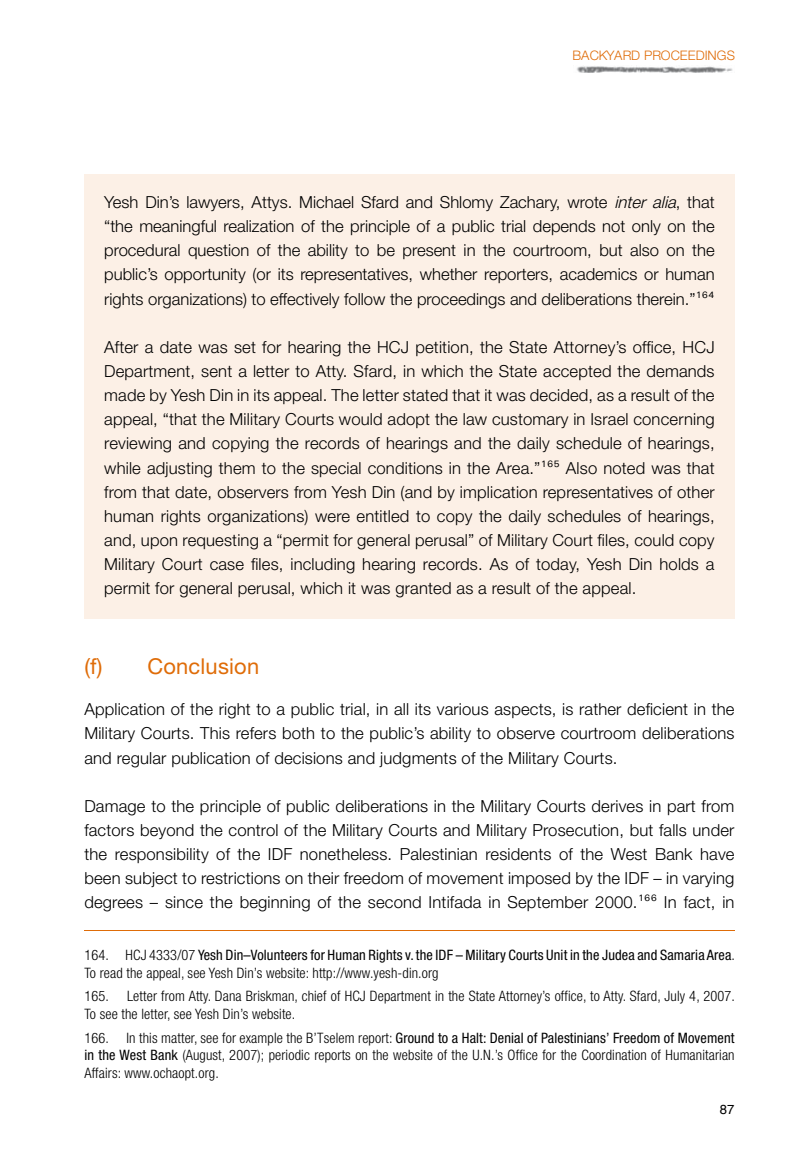
<style>
.page{position:relative;width:809px;height:1166px;background:#fff}
.page>*{position:absolute;margin:0;border:0;box-sizing:border-box;transform-origin:0 0}
.t1{font:21.88px "Helvetica Neue LT Std";letter-spacing:.01em;color:#df6c08}
.t2{font:300 16.62px/24.2px "Helvetica Neue LT Std";letter-spacing:.01em;color:#000;text-align:justify}
.t3{font:300 condensed 14.35px/17.5px "Helvetica Neue LT Std";letter-spacing:.01em;color:#000}
.t4{font:condensed 14.35px/17.5px "Helvetica Neue LT Std";letter-spacing:.01em;color:#000}
.t5{font:300 13.12px "Helvetica Neue LT Std";letter-spacing:-.005em;color:#df6c08}
.t6{font:13.12px "Helvetica";color:#000}
.s1{font-style:italic}
.s2{font-weight:300}
.s3{font-weight:400}
</style>
<div class="page">
<img style="left:577px;top:66px;width:156px;height:7px">
<div style="left:84px;top:174px;width:650px;height:444px;background:#fcf0e6"></div>
<hr style="left:84px;top:930px;width:650px;height:1px;background:#df6c08">
<p class="t5" style="left:572px;top:47px;width:164px">BACKYARD PROCEEDINGS</p>
<p class="t2" style="left:104px;top:190px;width:612px">Yesh Din’s lawyers, Attys. Michael Sfard and Shlomy Zachary, wrote <span class="s1">inter alia</span>, that “the meaningful realization of the principle of a public trial depends not only on the procedural question of the ability to be present in the courtroom, but also on the public’s opportunity (or its representatives, whether reporters, academics or human rights organizations) to effectively follow the proceedings and deliberations therein.”<sup>164</sup></p>
<p class="t2" style="left:104px;top:334px;width:612px">After a date was set for hearing the HCJ petition, the State Attorney’s office, HCJ Department, sent a letter to Atty. Sfard, in which the State accepted the demands made by Yesh Din in its appeal. The letter stated that it was decided, as a result of the appeal, “that the Military Courts would adopt the law customary in Israel concerning reviewing and copying the records of hearings and the daily schedule of hearings, while adjusting them to the special conditions in the Area.”<sup>165</sup> Also noted was that from that date, observers from Yesh Din (and by implication representatives of other human rights organizations) were entitled to copy the daily schedules of hearings, and, upon requesting a “permit for general perusal” of Military Court files, could copy Military Court case files, including hearing records. As of today, Yesh Din holds a permit for general perusal, which it was granted as a result of the appeal.</p>
<h1 class="t1" style="left:84px;top:653px;width:176px">(f) Conclusion</h1>
<p class="t2" style="left:84px;top:697px;width:651px">Application of the right to a public trial, in all its various aspects, is rather deficient in the Military Courts. This refers both to the public’s ability to observe courtroom deliberations and regular publication of decisions and judgments of the Military Courts.</p>
<p class="t2" style="left:84px;top:793px;width:651px">Damage to the principle of public deliberations in the Military Courts derives in part from factors beyond the control of the Military Courts and Military Prosecution, but falls under the responsibility of the IDF nonetheless. Palestinian residents of the West Bank have been subject to restrictions on their freedom of movement imposed by the IDF – in varying degrees – since the beginning of the second Intifada in September 2000.<sup>166</sup> In fact, in</p>
<p class="t4" style="left:84px;top:946px;width:652px"><span class="s2">164. HCJ 4333/07</span> Yesh Din–Volunteers for Human Rights v. the IDF – Military Courts Unit in the Judea and Samaria Area<span class="s2">.<br>To read the appeal, see Yesh Din’s website: http://www.yesh-din.org</span></p>
<p class="t3" style="left:84px;top:987px;width:26px">165.</p>
<p class="t3" style="left:84px;top:987px;width:652px;text-indent:43px">Letter from Atty. Dana Briskman, chief of HCJ Department in the State Attorney’s office, to Atty. Sfard, July 4, 2007.<br>To see the letter, see Yesh Din’s website.</p>
<p class="t3" style="left:84px;top:1028px;width:651px;text-align:justify">166. In this matter, see for example the B’Tselem report: <span class="s3">Ground to a Halt: Denial of Palestinians’ Freedom of Movement in the West Bank</span> (August, 2007); periodic reports on the website of the U.N.’s Office for the Coordination of Humanitarian Affairs: www.ochaopt.org.</p>
<p class="t6" style="left:720px;top:1098px;width:16px">87</p>
</div>
